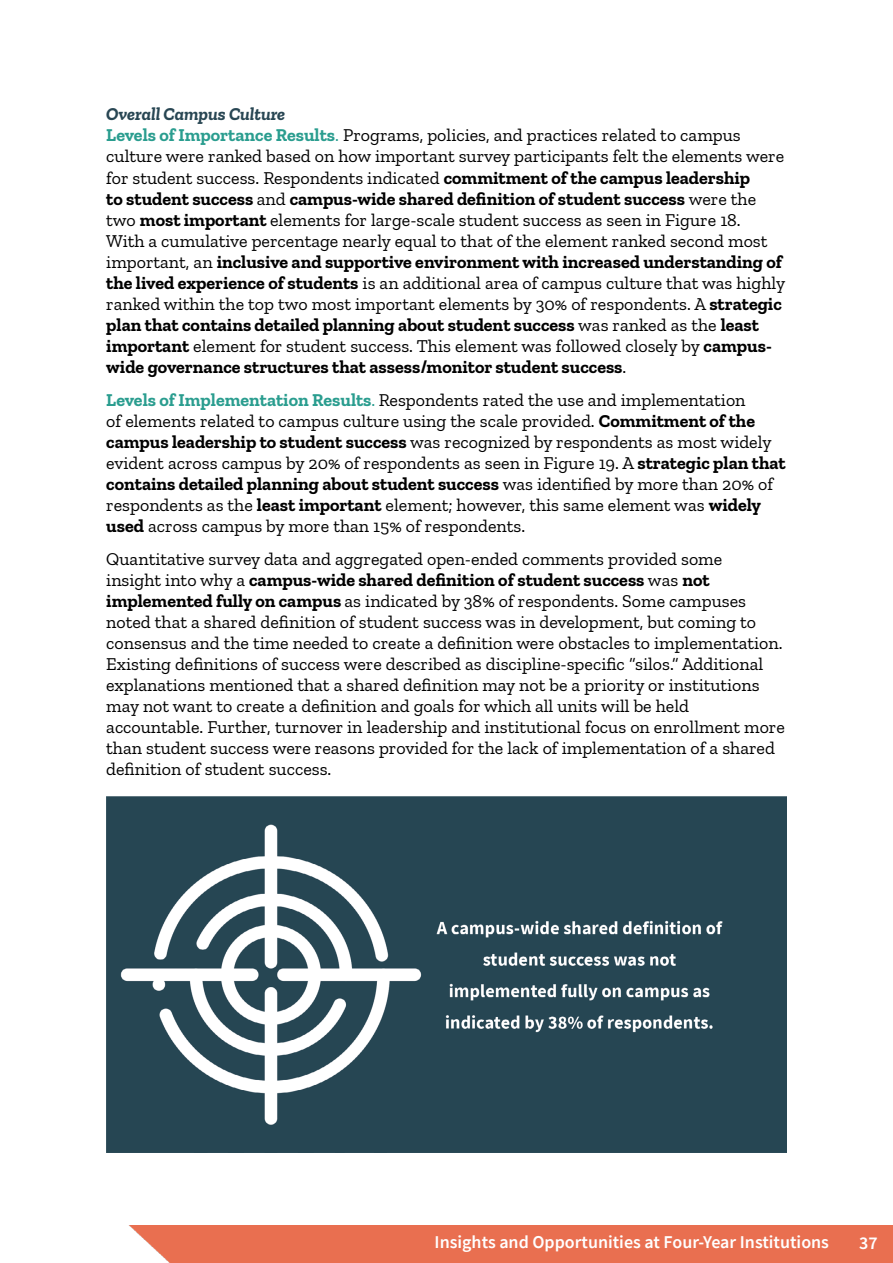
<style>
.page{position:relative;width:893px;height:1263px;background:#fff}
.page>*{position:absolute;margin:0;border:0;box-sizing:border-box;transform-origin:0 0}
.t1{font:18px/21px "Zilla Slab";color:#000}
.t2{font:600 18px "Source Sans Pro";color:#fff}
.t3{font:600 18px "Source Sans Pro";color:#fff}
.s1{font-weight:700;font-style:italic;color:#284653}
.s2{font-weight:700;color:#2a9d8f}
.s3{color:#2a9d8f}
.s4{font-weight:700}
</style>
<div class="page">
<div style="left:129px;top:1225px;width:764px;height:38px;background:#e96f50"></div>
<img style="left:106px;top:796px;width:681px;height:356px">
<p class="t1" style="left:106px;top:104px;width:680px"><span class="s1">Overall Campus Culture<br></span><span class="s2">Levels of Importance Results</span><span class="s3">.</span> Programs, policies, and practices related to campus culture were ranked based on how important survey participants felt the elements were for student success. Respondents indicated <span class="s4">commitment of the campus leadership<br>to student success</span> and <span class="s4">campus-wide shared definition of student success</span> were the two <span class="s4">most important</span> elements for large-scale student success as seen in Figure 18.<br>With a cumulative percentage nearly equal to that of the element ranked second most important, an <span class="s4">inclusive and supportive environment with increased understanding of the lived experience of students</span> is an additional area of campus culture that was highly ranked within the top two most important elements by 30% of respondents. A <span class="s4">strategic plan that contains detailed planning about student success</span> was ranked as the <span class="s4">least important</span> element for student success. This element was followed closely by <span class="s4">campus&shy;wide governance structures that assess/monitor student success</span>.</p>
<p class="t1" style="left:106px;top:389px;width:681px"><span class="s2">Levels of Implementation Results</span><span class="s3">.</span> Respondents rated the use and implementation<br>of elements related to campus culture using the scale provided. <span class="s4">Commitment of the campus leadership to student success</span> was recognized by respondents as most widely evident across campus by 20% of respondents as seen in Figure 19. A <span class="s4">strategic plan that contains detailed planning about student success</span> was identified by more than 20% of respondents as the <span class="s4">least important</span> element; however, this same element was <span class="s4">widely used</span> across campus by more than 15% of respondents.</p>
<p class="t1" style="left:106px;top:548px;width:680px">Quantitative survey data and aggregated open-ended comments provided some<br>insight into why a <span class="s4">campus-wide shared definition of student success</span> was <span class="s4">not implemented fully on campus</span> as indicated by 38% of respondents. Some campuses noted that a shared definition of student success was in development, but coming to consensus and the time needed to create a definition were obstacles to implementation.<br>Existing definitions of success were described as discipline-specific “silos.” Additional explanations mentioned that a shared definition may not be a priority or institutions may not want to create a definition and goals for which all units will be held accountable. Further, turnover in leadership and institutional focus on enrollment more than student success were reasons provided for the lack of implementation of a shared definition of student success.</p>
<p class="t2" style="left:435px;top:1230px;width:396px">Insights and Opportunities at Four-Year Institutions</p>
<p class="t3" style="left:859px;top:1231px;width:20px">37</p>
</div>
